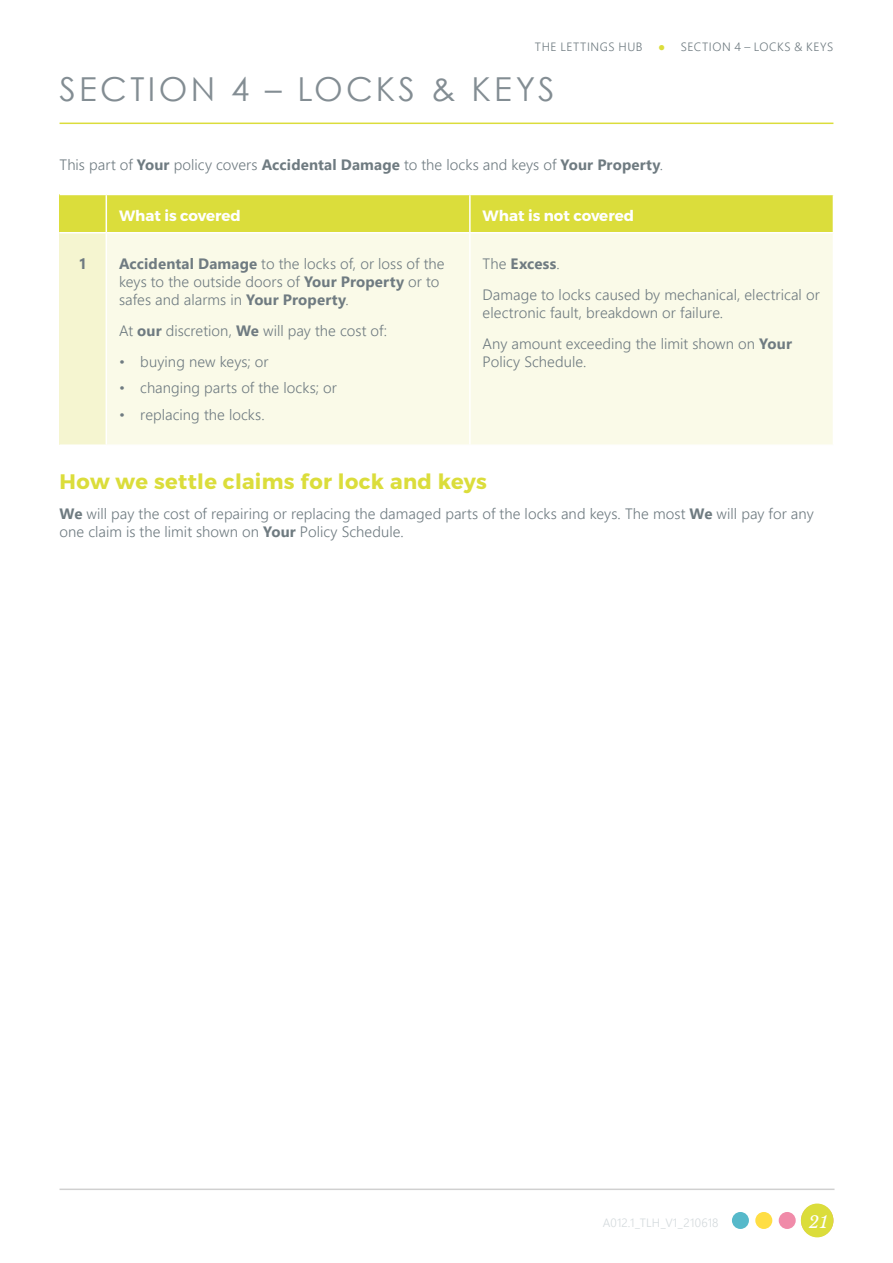
<style>
.page{position:relative;width:893px;height:1263px;background:#fff}
.page>*{position:absolute;margin:0;border:0;box-sizing:border-box;transform-origin:0 0}
.t1{font:33px "Century Gothic";letter-spacing:.095em;color:#838d93}
.t2{font:700 21px "Montserrat";letter-spacing:.015em;color:#dbdd3b}
.t3{font:italic 16.5px "Libre Baskerville";color:#fff}
.t4{font:300 15px/18px "Segoe UI";letter-spacing:.005em;color:#6f7b81}
.t5{font:700 15px "Montserrat";color:#fff}
.t6{font:700 15px "Segoe UI";color:#6f7b81}
.t7{font:300 12px "Segoe UI";letter-spacing:.05em;color:#6f7b81}
.t8{font:300 12px "Segoe UI";letter-spacing:.01em;color:#d3d9dc}
.s1{color:#dbdd3b}
.s2{font-weight:700}
</style>
<div class="page">
<div style="left:755px;top:1212px;width:17px;height:17px;background:#ffde44;border-radius:50%"></div>
<div style="left:732px;top:1212px;width:17px;height:17px;background:#56b9ca;border-radius:50%"></div>
<div style="left:779px;top:1212px;width:17px;height:17px;background:#f08ba9;border-radius:50%"></div>
<div style="left:801px;top:1203px;width:32px;height:34px;background:#dbdd3b;border-radius:50%"></div>
<hr style="left:60px;top:1188px;width:774px;height:2px;background:#d0d0d0">
<hr style="left:60px;top:123px;width:773px;height:1px;background:#dbdd3b">
<div style="left:60px;top:194px;width:46px;height:39px;background:#dbdd3b"></div>
<div style="left:107px;top:195px;width:726px;height:37px;background:#dbdd3b"></div>
<div style="left:60px;top:233px;width:46px;height:212px;background:#f5f5d0"></div>
<div style="left:107px;top:233px;width:726px;height:211px;background:#fafae8"></div>
<hr style="left:469px;top:195px;width:2px;height:37px;background:#fff">
<hr style="left:469px;top:233px;width:2px;height:211px;background:#fff">
<hr style="left:60px;top:194px;width:46px;height:1px;background:#fff">
<hr style="left:60px;top:444px;width:46px;height:2px;background:#fff">
<hr style="left:60px;top:232px;width:46px;height:1px;background:#fff">
<p class="t7" style="left:535px;top:36px;width:109px">THE LETTINGS HUB</p>
<p class="t7" style="left:658px;top:36px;width:177px"><span class="s1">●</span> SECTION 4 – LOCKS &amp; KEYS</p>
<h1 class="t1" style="left:60px;top:66px;width:496px">SECTION 4 – LOCKS &amp; KEYS</h1>
<p class="t4" style="left:60px;top:155px;width:605px">This part of <span class="s2">Your</span> policy covers <span class="s2">Accidental Damage</span> to the locks and keys of <span class="s2">Your Property</span>.</p>
<p class="t5" style="left:119px;top:206px;width:123px">What is covered</p>
<p class="t5" style="left:483px;top:206px;width:153px">What is not covered</p>
<p class="t6" style="left:79px;top:250px;width:10px">1</p>
<p class="t4" style="left:119px;top:253px;width:327px"><span class="s2">Accidental Damage</span> to the locks of, or loss of the keys to the outside doors of <span class="s2">Your Property</span> or to safes and alarms in <span class="s2">Your Property</span>.</p>
<p class="t4" style="left:119px;top:320px;width:270px">At <span class="s2">our</span> discretion, <span class="s2">We</span> will pay the cost of:</p>
<p class="t4" style="left:119px;top:351px;width:151px">• buying new keys; or</p>
<p class="t4" style="left:119px;top:377px;width:219px">• changing parts of the locks; or</p>
<p class="t4" style="left:119px;top:404px;width:147px">• replacing the locks.</p>
<p class="t4" style="left:483px;top:247px;width:339px;line-height:30.8px">The <span class="s2">Excess</span>.<br>Damage to locks caused by mechanical, electrical or</p>
<p class="t4" style="left:483px;top:296px;width:311px;line-height:30.8px">electronic fault, breakdown or failure.<br>Any amount exceeding the limit shown on <span class="s2">Your</span></p>
<p class="t4" style="left:483px;top:351px;width:105px">Policy Schedule.</p>
<h2 class="t2" style="left:60px;top:468px;width:429px">How we settle claims for lock and keys</h2>
<p class="t4" style="left:60px;top:503px;width:756px"><span class="s2">We</span> will pay the cost of repairing or replacing the damaged parts of the locks and keys. The most <span class="s2">We</span> will pay for any one claim is the limit shown on <span class="s2">Your</span> Policy Schedule.</p>
<p class="t8" style="left:603px;top:1211px;width:117px">A012.1_TLH_V1_210618</p>
<p class="t3" style="left:809px;top:1212px;width:20px">21</p>
</div>
